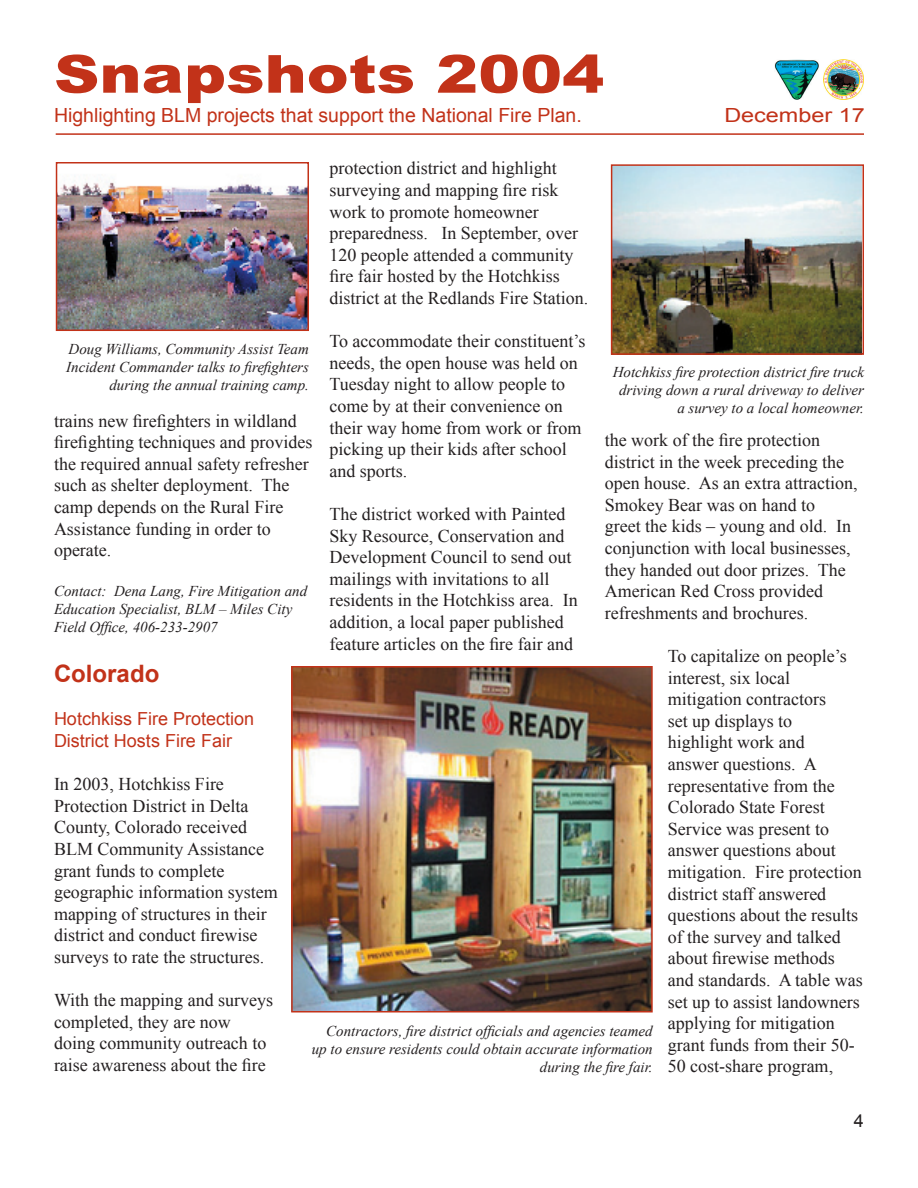
<style>
.page{position:relative;width:918px;height:1188px;background:#fff}
.page>*{position:absolute;margin:0;border:0;box-sizing:border-box;transform-origin:0 0}
.t1{font:900 52.5px "Arial";color:#c23219;scale:1.2 1}
.t2{font:700 24px "Arial";color:#c23219}
.t3{font:19.5px "Arial";color:#c23219}
.t4{font:19.5px "Arial";color:#c23219;scale:1.2 1}
.t5{font:18px/21.6px "Times New Roman";color:#231f20}
.t6{font:18px/21.6px "Arial";color:#c23219}
.t7{font:18px "Arial";color:#231f20}
.t8{font:italic 15px/18px "Times New Roman";color:#231f20;text-align:right}
</style>
<div class="page">
<hr style="left:56px;top:133px;width:808px;height:2px;background:#c23219">
<img style="left:823px;top:59px;width:41px;height:41px">
<img style="left:775px;top:59px;width:43px;height:40px">
<img style="left:59px;top:176px;width:247px;height:152px">
<div style="left:56px;top:162px;width:253px;height:169px;border:2px solid #c23219"></div>
<img style="left:614px;top:167px;width:247px;height:185px">
<div style="left:611px;top:164px;width:253px;height:191px;border:2px solid #c23219"></div>
<img style="left:294px;top:669px;width:356px;height:340px">
<div style="left:291px;top:666px;width:362px;height:346px;border:2px solid #c23219"></div>
<h1 class="t1" style="left:54px;top:36px;width:460px">Snapshots 2004</h1>
<p class="t3" style="left:54px;top:103px;width:529px">Highlighting BLM projects that support the National Fire Plan.</p>
<p class="t4" style="left:724px;top:102px;width:119px">December 17</p>
<p class="t5" style="left:329px;top:157px;width:261px">protection district and highlight surveying and mapping fire risk work to promote homeowner preparedness. In September, over 120 people attended a community fire fair hosted by the Hotchkiss district at the Redlands Fire Station.</p>
<p class="t5" style="left:329px;top:330px;width:258px">To accommodate their constituent’s needs, the open house was held on<br>Tuesday night to allow people to come by at their convenience on their way home from work or from picking up their kids after school and sports.</p>
<p class="t5" style="left:329px;top:503px;width:250px">The district worked with Painted Sky Resource, Conservation and Development Council to send out mailings with invitations to all residents in the Hotchkiss area. In addition, a local paper published feature articles on the fire fair and</p>
<p class="t8" style="left:66px;top:340px;width:244px">Doug Williams, Community Assist Team<br>Incident Commander talks to firefighters during the annual training camp.</p>
<p class="t8" style="left:613px;top:362px;width:253px">Hotchkiss fire protection district fire truck driving down a rural driveway to deliver a survey to a local homeowner.</p>
<p class="t5" style="left:54px;top:410px;width:260px">trains new firefighters in wildland firefighting techniques and provides the required annual safety refresher such as shelter deployment. The camp depends on the Rural Fire<br>Assistance funding in order to operate.</p>
<p class="t8" style="left:54px;top:582px;width:255px;text-align:left">Contact: Dena Lang, Fire Mitigation and<br>Education Specialist, BLM – Miles City<br>Field Office, 406-233-2907</p>
<h2 class="t2" style="left:54px;top:658px;width:107px">Colorado</h2>
<p class="t6" style="left:54px;top:709px;width:202px">Hotchkiss Fire Protection<br>District Hosts Fire Fair</p>
<p class="t5" style="left:54px;top:773px;width:225px">In 2003, Hotchkiss Fire<br>Protection District in Delta<br>County, Colorado received<br>BLM Community Assistance grant funds to complete geographic information system mapping of structures in their district and conduct firewise surveys to rate the structures.</p>
<p class="t5" style="left:54px;top:989px;width:221px">With the mapping and surveys completed, they are now doing community outreach to raise awareness about the fire</p>
<p class="t5" style="left:605px;top:429px;width:254px">the work of the fire protection district in the week preceding the open house. As an extra attraction,<br>Smokey Bear was on hand to<br>greet the kids – young and old. In conjunction with local businesses, they handed out door prizes. The<br>American Red Cross provided refreshments and brochures.</p>
<p class="t5" style="left:668px;top:645px;width:196px">To capitalize on people’s interest, six local mitigation contractors<br>set up displays to<br>highlight work and<br>answer questions. A representative from the<br>Colorado State Forest<br>Service was present to answer questions about mitigation. Fire protection district staff answered questions about the results of the survey and talked about firewise methods and standards. A table was set up to assist landowners applying for mitigation grant funds from their 50-<br>50 cost-share program,</p>
<p class="t8" style="left:312px;top:1022px;width:342px">Contractors, fire district officials and agencies teamed up to ensure residents could obtain accurate information during the fire fair.</p>
<p class="t7" style="left:854px;top:1108px;width:12px">4</p>
</div>
